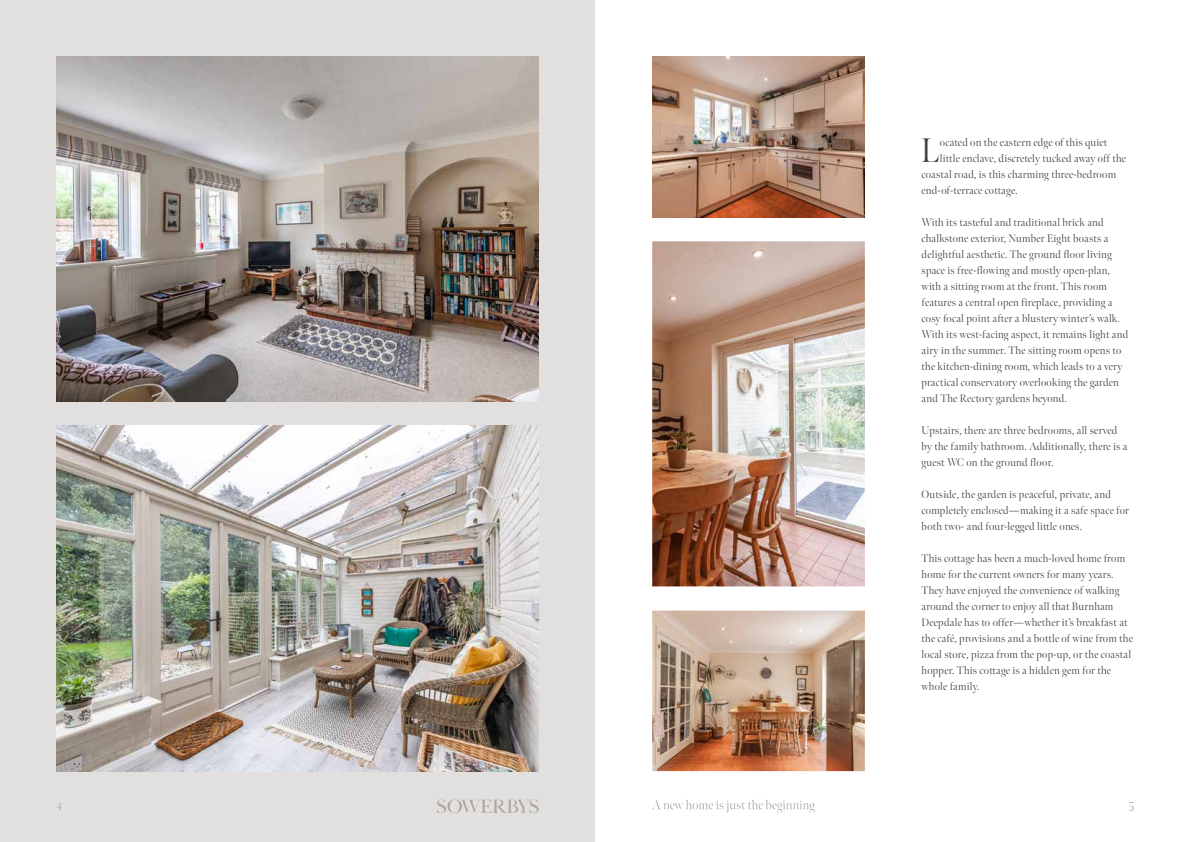
<style>
.page{position:relative;width:1191px;height:842px;background:#fff}
.page>*{position:absolute;margin:0;border:0;box-sizing:border-box;transform-origin:0 0}
.t1{font:300 34px "Meno Banner";color:#434141}
.t2{font:300 13px "Meno Banner";color:#ada8a0}
.t3{font:300 11px/16px "Meno Banner";letter-spacing:.02em;color:#434141}
.t4{font:300 11px "Meno Banner";color:#ada8a0}
</style>
<div class="page">
<div style="left:0;top:0;width:595px;height:842px;background:#e2e0df"></div>
<svg style="left:437px;top:799px;width:102px;height:14px"></svg>
<svg style="left:652px;top:800px;width:162px;height:13px"></svg>
<img style="left:57px;top:57px;width:482px;height:345px">
<img style="left:57px;top:426px;width:482px;height:345px">
<img style="left:652px;top:241px;width:213px;height:345px">
<img style="left:652px;top:611px;width:213px;height:160px">
<img style="left:652px;top:57px;width:213px;height:160px">
<h1 class="t1" style="left:921px;top:130px;width:20px">L</h1>
<p class="t3" style="left:940px;top:134px;width:169px">ocated on the eastern edge of this quiet</p>
<p class="t3" style="left:940px;top:150px;width:187px">little enclave, discretely tucked away off the</p>
<p class="t3" style="left:921px;top:166px;width:196px">coastal road, is this charming three-bedroom</p>
<p class="t3" style="left:921px;top:182px;width:98px">end-of-terrace cottage.</p>
<p class="t3" style="left:921px;top:214px;width:208px">With its tasteful and traditional brick and chalkstone exterior, Number Eight boasts a delightful aesthetic. The ground floor living space is free-flowing and mostly open-plan, with a sitting room at the front. This room features a central open fireplace, providing a cosy focal point after a blustery winter’s walk.<br>With its west-facing aspect, it remains light and airy in the summer. The sitting room opens to the kitchen-dining room, which leads to a very practical conservatory overlooking the garden and The Rectory gardens beyond.</p>
<p class="t3" style="left:921px;top:422px;width:207px">Upstairs, there are three bedrooms, all served by the family bathroom. Additionally, there is a guest WC on the ground floor.</p>
<p class="t3" style="left:921px;top:486px;width:209px">Outside, the garden is peaceful, private, and completely enclosed—making it a safe space for both two- and four-legged little ones.</p>
<p class="t3" style="left:921px;top:551px;width:213px">This cottage has been a much-loved home from home for the current owners for many years.<br>They have enjoyed the convenience of walking around the corner to enjoy all that Burnham Deepdale has to offer—whether it’s breakfast at the café, provisions and a bottle of wine from the local store, pizza from the pop-up, or the coastal hopper. This cottage is a hidden gem for the whole family.</p>
<p class="t4" style="left:57px;top:799px;width:7px">4</p>
<p class="t2" style="left:1128px;top:798px;width:7px">5</p>
</div>
